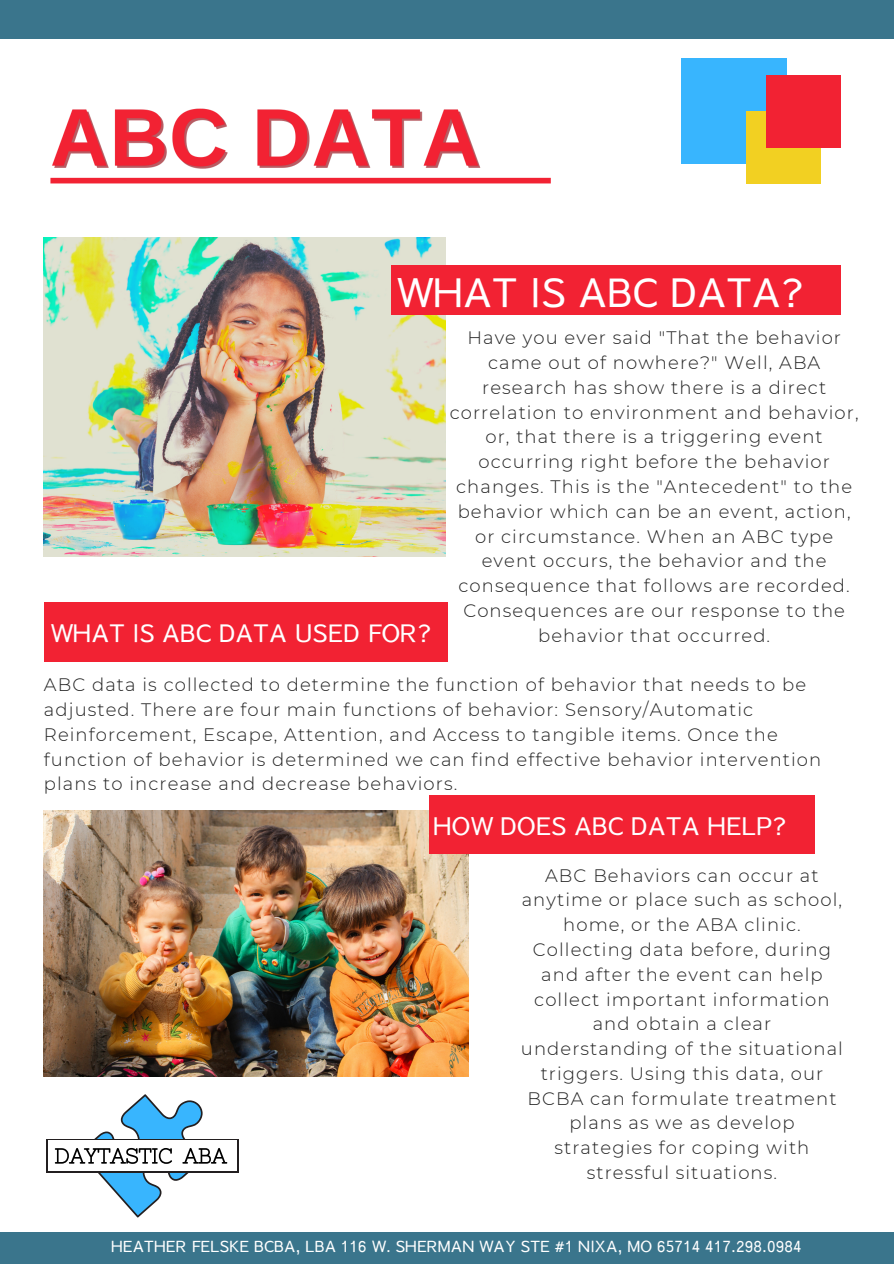
<style>
.page{position:relative;width:894px;height:1264px;background:#fff}
.page>*{position:absolute;margin:0;border:0;box-sizing:border-box;transform-origin:0 0}
.t1{font:39.45px "Sawarabi Gothic";letter-spacing:.01em;color:#fff}
.t2{font:24.45px "Sawarabi Gothic";letter-spacing:.01em;color:#fff}
.t3{font:24.3px "Sawarabi Gothic";letter-spacing:.01em;color:#fff}
.t4{font:300 18px/24.8px "Montserrat";letter-spacing:.06em;color:#222;text-align:center}
.t5{font:15.45px "Sawarabi Gothic";letter-spacing:.01em;color:#fff}
</style>
<div class="page">
<div style="left:0;top:1231px;width:893px;height:32px;background:#3a758c"></div>
<div style="left:0;top:0;width:893px;height:38px;background:#3a758c"></div>
<div style="left:681px;top:59px;width:106px;height:105px;background:#38b5fe"></div>
<img style="left:44px;top:237px;width:401px;height:319px">
<img style="left:44px;top:810px;width:424px;height:266px">
<div style="left:44px;top:602px;width:403px;height:60px;background:#f22233"></div>
<div style="left:429px;top:795px;width:385px;height:59px;background:#f22233"></div>
<div style="left:391px;top:266px;width:449px;height:49px;background:#f22233"></div>
<div style="left:746px;top:111px;width:74px;height:73px;background:#f2d022"></div>
<div style="left:766px;top:75px;width:74px;height:72px;background:#f22233"></div>
<img style="left:50px;top:108px;width:433px;height:76px">
<div style="left:46px;top:1138px;width:192px;height:34px;background:linear-gradient(to bottom,#fff,#fff)"></div>
<div style="left:48px;top:1140px;width:188px;height:31px;background:#fff"></div>
<svg style="left:55px;top:1094px;width:172px;height:123px"></svg>
<div style="left:50px;top:178px;width:500px;height:5px;background:#f22233"></div>
<p class="t1" style="left:396px;top:263px;width:409px">WHAT IS ABC DATA?</p>
<p class="t3" style="left:50px;top:615px;width:383px">WHAT IS ABC DATA USED FOR?</p>
<p class="t4" style="left:449px;top:325px;width:410px">Have you ever said "That the behavior came out of nowhere?" Well, ABA research has show there is a direct correlation to environment and behavior, or, that there is a triggering event occurring right before the behavior changes. This is the "Antecedent" to the behavior which can be an event, action, or circumstance. When an ABC type event occurs, the behavior and the consequence that follows are recorded.<br>Consequences are our response to the behavior that occurred.</p>
<p class="t4" style="left:44px;top:672px;width:778px;text-align:left">ABC data is collected to determine the function of behavior that needs to be adjusted. There are four main functions of behavior: Sensory/Automatic Reinforcement, Escape, Attention, and Access to tangible items. Once the function of behavior is determined we can find effective behavior intervention plans to increase and decrease behaviors.</p>
<p class="t2" style="left:433px;top:807px;width:355px">HOW DOES ABC DATA HELP?</p>
<p class="t4" style="left:521px;top:862px;width:323px">ABC Behaviors can occur at anytime or place such as school, home, or the ABA clinic.<br>Collecting data before, during and after the event can help collect important information and obtain a clear understanding of the situational triggers. Using this data, our<br>BCBA can formulate treatment plans as we as develop strategies for coping with stressful situations.</p>
<p class="t5" style="left:111px;top:1235px;width:691px">HEATHER FELSKE BCBA, LBA 116 W. SHERMAN WAY STE #1 NIXA, MO 65714 417.298.0984</p>
</div>
